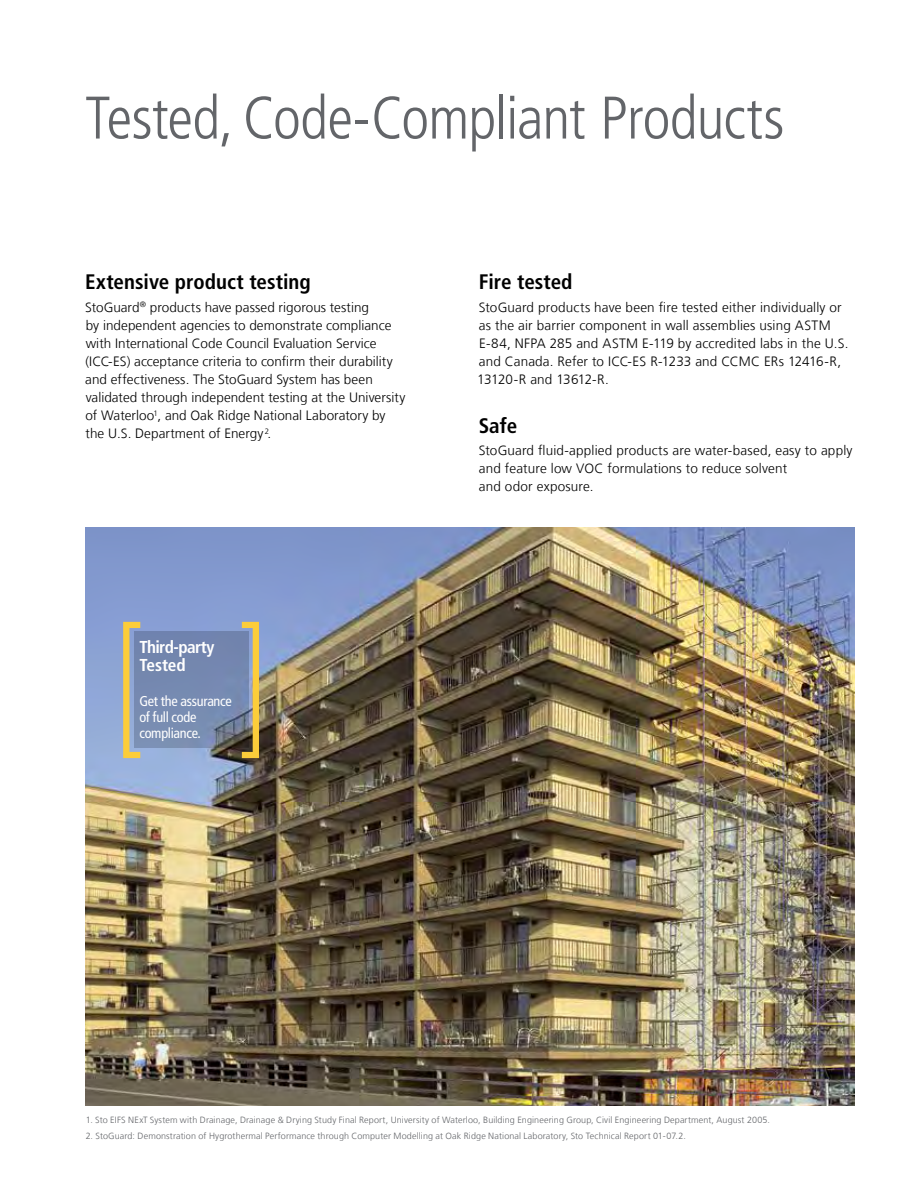
<style>
.page{position:relative;width:918px;height:1188px;background:#fff}
.page>*{position:absolute;margin:0;border:0;box-sizing:border-box;transform-origin:0 0}
.t1{font:300 condensed 60px "Sto Frutiger";letter-spacing:-.015em;color:#636569}
.t2{font:700 condensed 21px "Sto Frutiger";color:#000}
.t3{font:700 condensed 17.25px/18px "Sto Frutiger";letter-spacing:-.035em;color:#fff}
.t4{font:condensed 14.25px/15.8px "Sto Frutiger";letter-spacing:-.02em;color:#fff}
.t5{font:300 13.5px/18px "Sto Frutiger";letter-spacing:.005em;color:#000}
.t6{font:300 9px "Sto Frutiger";letter-spacing:.015em;color:#636569}
</style>
<div class="page">
<img style="left:85px;top:527px;width:769px;height:579px">
<svg style="left:242px;top:622px;width:17px;height:136px"></svg>
<svg style="left:123px;top:622px;width:17px;height:136px"></svg>
<svg style="left:134px;top:632px;width:115px;height:116px;fill:#7588b0"></svg>
<h1 class="t1" style="left:85px;top:83px;width:701px">Tested, Code-Compliant Products</h1>
<h2 class="t2" style="left:85px;top:270px;width:227px">Extensive product testing</h2>
<p class="t5" style="left:85px;top:298px;width:322px">StoGuard<sup>®</sup> products have passed rigorous testing<br>by independent agencies to demonstrate compliance with International Code Council Evaluation Service (ICC-ES) acceptance criteria to confirm their durability and effectiveness. The StoGuard System has been validated through independent testing at the University of Waterloo<sup>1</sup>, and Oak Ridge National Laboratory by the U.S. Department of Energy <sup>2</sup>.</p>
<p class="t3" style="left:139px;top:638px;width:77px">Third-party<br>Tested</p>
<p class="t4" style="left:139px;top:694px;width:94px">Get the assurance of full code compliance.</p>
<h2 class="t2" style="left:479px;top:270px;width:95px">Fire tested</h2>
<p class="t5" style="left:477px;top:298px;width:373px">StoGuard products have been fire tested either individually or as the air barrier component in wall assemblies using ASTM E-84, NFPA 285 and ASTM E-119 by accredited labs in the U.S. and Canada. Refer to ICC-ES R-1233 and CCMC ERs 12416-R, 13120-R and 13612-R.</p>
<h2 class="t2" style="left:479px;top:413px;width:40px">Safe</h2>
<p class="t5" style="left:479px;top:441px;width:375px">StoGuard fluid-applied products are water-based, easy to apply and feature low VOC formulations to reduce solvent<br>and odor exposure.</p>
<p class="t6" style="left:86px;top:1114px;width:686px">1. Sto EIFS NExT System with Drainage, Drainage &amp; Drying Study Final Report, University of Waterloo, Building Engineering Group, Civil Engineering Department, August 2005.</p>
<p class="t6" style="left:86px;top:1130px;width:602px">2. StoGuard: Demonstration of Hygrothermal Performance through Computer Modelling at Oak Ridge National Laboratory, Sto Technical Report 01-07.2.</p>
</div>
